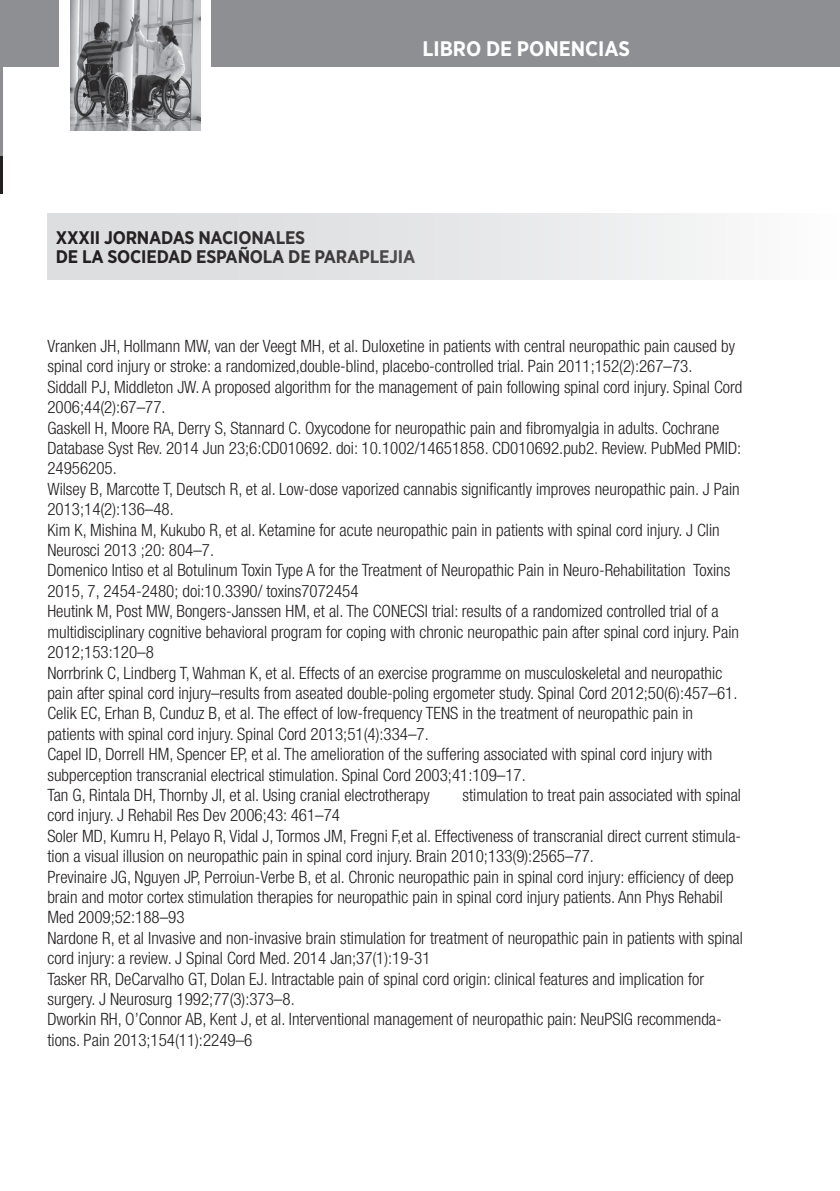
<style>
.page{position:relative;width:840px;height:1191px;background:#fff}
.page>*{position:absolute;margin:0;border:0;box-sizing:border-box;transform-origin:0 0}
.t1{font:700 21px "Gotham Narrow";color:#fff}
.t2{font:700 18.2px/19.6px "Gotham Narrow";letter-spacing:-.01em;color:#231f20}
.t3{font:300 condensed 17px/20.4px "Helvetica Neue LT Com";color:#231f20}
</style>
<div class="page">
<hr style="left:0;top:0;width:3px;height:176px;background:#8d8f92">
<hr style="left:0;top:156px;width:3px;height:37px;background:#231f20">
<img style="left:71px;top:0;width:129px;height:130px">
<div style="left:211px;top:0;width:628px;height:67px;background:#8d8f92"></div>
<div style="left:0;top:0;width:58px;height:67px;background:#8d8f92"></div>
<div style="left:47px;top:213px;width:792px;height:66px;background:linear-gradient(to right,#d7d8db,#f9f9f9)"></div>
<p class="t1" style="left:422px;top:35px;width:209px">LIBRO DE PONENCIAS</p>
<p class="t2" style="left:56px;top:227px;width:361px">XXXII JORNADAS NACIONALES<br>DE LA SOCIEDAD ESPAÑOLA DE PARAPLEJIA</p>
<p class="t3" style="left:47px;top:338px;width:696px">Vranken JH, Hollmann MW, van der Veegt MH, et al. Duloxetine in patients with central neuropathic pain caused by spinal cord injury or stroke: a randomized,double-blind, placebo-controlled trial. Pain 2011;152(2):267–73.<br>Siddall PJ, Middleton JW. A proposed algorithm for the management of pain following spinal cord injury. Spinal Cord 2006;44(2):67–77.<br>Gaskell H, Moore RA, Derry S, Stannard C. Oxycodone for neuropathic pain and fibromyalgia in adults. Cochrane Database Syst Rev. 2014 Jun 23;6:CD010692. doi: 10.1002/14651858. CD010692.pub2. Review. PubMed PMID:<br>24956205.<br>Wilsey B, Marcotte T, Deutsch R, et al. Low-dose vaporized cannabis significantly improves neuropathic pain. J Pain 2013;14(2):136–48.<br>Kim K, Mishina M, Kukubo R, et al. Ketamine for acute neuropathic pain in patients with spinal cord injury. J Clin Neurosci 2013 ;20: 804–7.<br>Domenico Intiso et al Botulinum Toxin Type A for the Treatment of Neuropathic Pain in Neuro-Rehabilitation Toxins 2015, 7, 2454-2480; doi:10.3390/ toxins7072454<br>Heutink M, Post MW, Bongers-Janssen HM, et al. The CONECSI trial: results of a randomized controlled trial of a multidisciplinary cognitive behavioral program for coping with chronic neuropathic pain after spinal cord injury. Pain 2012;153:120–8<br>Norrbrink C, Lindberg T, Wahman K, et al. Effects of an exercise programme on musculoskeletal and neuropathic pain after spinal cord injury–results from aseated double-poling ergometer study. Spinal Cord 2012;50(6):457–61.<br>Celik EC, Erhan B, Cunduz B, et al. The effect of low-frequency TENS in the treatment of neuropathic pain in patients with spinal cord injury. Spinal Cord 2013;51(4):334–7.<br>Capel ID, Dorrell HM, Spencer EP, et al. The amelioration of the suffering associated with spinal cord injury with subperception transcranial electrical stimulation. Spinal Cord 2003;41:109–17.<br>Tan G, Rintala DH, Thornby JI, et al. Using cranial electrotherapy</p>
<p class="t3" style="left:462px;top:787px;width:280px">stimulation to treat pain associated with spinal</p>
<p class="t3" style="left:47px;top:807px;width:696px">cord injury. J Rehabil Res Dev 2006;43: 461–74<br>Soler MD, Kumru H, Pelayo R, Vidal J, Tormos JM, Fregni F,et al. Effectiveness of transcranial direct current stimula&shy;tion a visual illusion on neuropathic pain in spinal cord injury. Brain 2010;133(9):2565–77.<br>Previnaire JG, Nguyen JP, Perroiun-Verbe B, et al. Chronic neuropathic pain in spinal cord injury: efficiency of deep brain and motor cortex stimulation therapies for neuropathic pain in spinal cord injury patients. Ann Phys Rehabil Med 2009;52:188–93<br>Nardone R, et al Invasive and non-invasive brain stimulation for treatment of neuropathic pain in patients with spinal cord injury: a review. J Spinal Cord Med. 2014 Jan;37(1):19-31<br>Tasker RR, DeCarvalho GT, Dolan EJ. Intractable pain of spinal cord origin: clinical features and implication for surgery. J Neurosurg 1992;77(3):373–8.<br>Dworkin RH, O’Connor AB, Kent J, et al. Interventional management of neuropathic pain: NeuPSIG recommenda&shy;tions. Pain 2013;154(11):2249–6</p>
</div>
